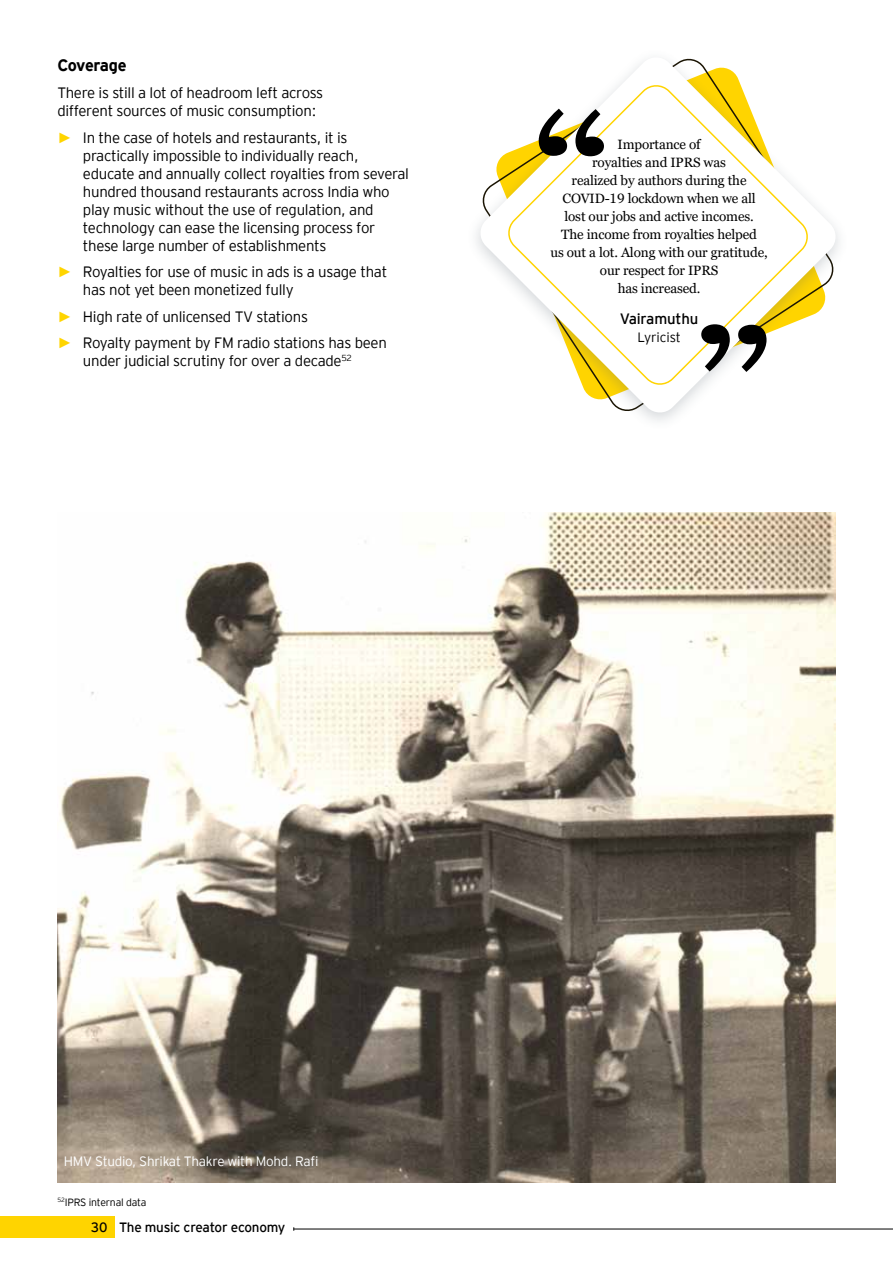
<style>
.page{position:relative;width:893px;height:1263px;background:#fff}
.page>*{position:absolute;margin:0;border:0;box-sizing:border-box;transform-origin:0 0}
.t1{font:700 16.5px "EY Interstate";letter-spacing:-.035em;color:#000}
.t2{font:300 15px/18px "EY Interstate";letter-spacing:-.02em;color:#000}
.t3{font:300 15px "EY Interstate";letter-spacing:-.01em;color:#000}
.t4{font:13.5px/18px "Georgia Pro";letter-spacing:-.01em;color:#000;text-align:center}
.t5{font:300 13.5px "EY Interstate";letter-spacing:-.02em;color:#fff}
.t6{font:13.5px "EY Interstate";letter-spacing:-.02em;color:#000}
.t7{font:300 13.5px "EY Interstate";letter-spacing:-.01em;color:#000}
.t8{font:300 10.5px "EY Interstate";letter-spacing:-.02em;color:#000}
.s1{font-family:"Arial";font-weight:400;color:#ffd500}
</style>
<div class="page">
<div style="left:0;top:1216px;width:115px;height:21px;background:#ffd400"></div>
<hr style="left:294px;top:1228px;width:599px;height:1px;background:#000">
<svg style="left:479px;top:58px;width:358px;height:356px"></svg>
<svg style="left:507px;top:82px;width:304px;height:306px"></svg>
<svg style="left:539px;top:109px;width:65px;height:47px"></svg>
<svg style="left:701px;top:324px;width:65px;height:48px"></svg>
<img style="left:57px;top:512px;width:779px;height:670px">
<p class="t1" style="left:57px;top:53px;width:71px">Coverage</p>
<p class="t2" style="left:57px;top:82px;width:267px">There is still a lot of headroom left across different sources of music consumption:</p>
<p class="t2" style="left:83px;top:127px;width:328px;text-indent:-26px"><span class="s1">►</span> In the case of hotels and restaurants, it is practically impossible to individually reach, educate and annually collect royalties from several hundred thousand restaurants across India who play music without the use of regulation, and technology can ease the licensing process for these large number of establishments</p>
<p class="t2" style="left:83px;top:262px;width:306px;text-indent:-26px"><span class="s1">►</span> Royalties for use of music in ads is a usage that has not yet been monetized fully</p>
<p class="t2" style="left:57px;top:302px;width:331px;line-height:26.5px"><span class="s1">►</span> High rate of unlicensed TV stations<br><span class="s1">►</span> Royalty payment by FM radio stations has been</p>
<p class="t2" style="left:83px;top:351px;width:271px">under judicial scrutiny for over a decade<sup>52</sup></p>
<p class="t4" style="left:550px;top:136px;width:219px">Importance of<br>royalties and IPRS was<br>realized by authors during the<br>COVID-19 lockdown when we all lost our jobs and active incomes.<br>The income from royalties helped<br>us out a lot. Along with our gratitude, our respect for IPRS<br>has increased.</p>
<p class="t3" style="left:620px;top:308px;width:80px">Vairamuthu</p>
<p class="t7" style="left:637px;top:328px;width:45px">Lyricist</p>
<p class="t5" style="left:64px;top:1151px;width:256px">HMV Studio, Shrikat Thakre with Mohd. Rafi</p>
<p class="t8" style="left:57px;top:1194px;width:91px"><sup>52</sup>IPRS internal data</p>
<p class="t6" style="left:91px;top:1217px;width:196px">30 The music creator economy</p>
</div>
